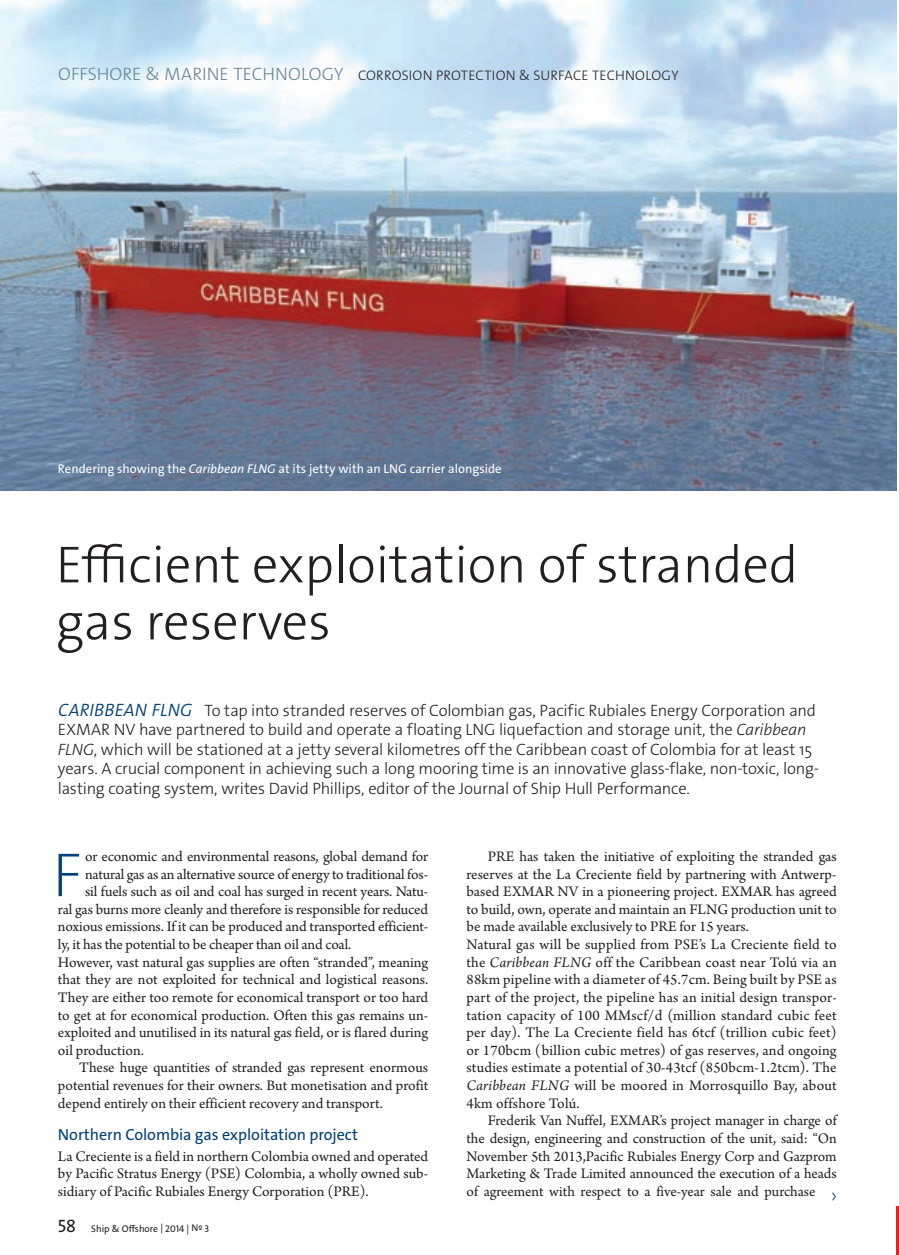
<style>
.page{position:relative;width:899px;height:1255px;background:#fff}
.page>*{position:absolute;margin:0;border:0;box-sizing:border-box;transform-origin:0 0}
.t1{font:200 62.7px "The Sans Os F";color:#004279}
.t2{font:300 52.5px/57px "The Sans Os F";color:#231f20}
.t3{font:300 16.5px/19.5px "The Sans Os F";letter-spacing:-.01em;color:#231f20}
.t4{font:16.2px "The Sans Os F";letter-spacing:-.005em;color:#004279}
.t5{font:15.3px/17.5px "Arno Pro";color:#231f20;text-align:justify}
.t6{font:14.85px "The Sans Os F";color:#004279;scale:.64 1}
.t7{font:300 13.8px "The Sans Os F";letter-spacing:.01em;color:#231f20}
.t8{font:12.75px "The Sans Os F";letter-spacing:.005em;color:#fff}
.t9{font:9.75px "The Sans Os F";color:#231f20}
.s1{font-size:18px;color:#678694}
.s2{font-style:italic}
.s3{font-style:italic;font-size:18px;color:#004279}
.s4{font-size:18px}
</style>
<div class="page">
<img style="left:0;top:0;width:896px;height:490px">
<hr style="left:896px;top:1205px;width:2px;height:49px;background:#ee1d23">
<p class="t7" style="left:58px;top:66px;width:621px"><span class="s1">OFFSHORE &amp; MARINE TECHNOLOGY</span> CORROSION PROTECTION &amp; SURFACE TECHNOLOGY</p>
<p class="t8" style="left:58px;top:460px;width:445px">Rendering showing the <span class="s2">Caribbean FLNG</span> at its jetty with an LNG carrier alongside</p>
<p class="t2" style="left:56px;top:536px;width:743px">Efficient exploitation of stranded gas reserves</p>
<p class="t3" style="left:58px;top:700px;width:762px"><span class="s3">CARIBBEAN FLNG</span> To tap into stranded reserves of Colombian gas, Pacific Rubiales Energy Corporation and EXMAR NV have partnered to build and operate a floating LNG liquefaction and storage unit, the <span class="s2">Caribbean FLNG</span>, which will be stationed at a jetty several kilometres off the Caribbean coast of Colombia for at least 15 years. A crucial component in achieving such a long mooring time is an innovative glass-flake, non-toxic, long&shy;lasting coating system, writes David Phillips, editor of the Journal of Ship Hull Performance.</p>
<p class="t1" style="left:52px;top:834px;width:31px">F</p>
<p class="t5" style="left:85px;top:848px;width:344px">or economic and environmental reasons, global demand for</p>
<p class="t5" style="left:85px;top:866px;width:344px">natural gas as an alternative source of energy to traditional fos-</p>
<p class="t5" style="left:85px;top:883px;width:344px">sil fuels such as oil and coal has surged in recent years. Natu-</p>
<p class="t5" style="left:58px;top:901px;width:371px">ral gas burns more cleanly and therefore is responsible for reduced</p>
<p class="t5" style="left:58px;top:918px;width:371px">noxious emissions. If it can be produced and transported efficient-</p>
<p class="t5" style="left:58px;top:936px;width:295px">ly, it has the potential to be cheaper than oil and coal.</p>
<p class="t5" style="left:58px;top:954px;width:371px">However, vast natural gas supplies are often “stranded”, meaning</p>
<p class="t5" style="left:58px;top:971px;width:371px">that they are not exploited for technical and logistical reasons.</p>
<p class="t5" style="left:58px;top:989px;width:371px">They are either too remote for economical transport or too hard</p>
<p class="t5" style="left:58px;top:1007px;width:371px">to get at for economical production. Often this gas remains un-</p>
<p class="t5" style="left:58px;top:1024px;width:371px">exploited and unutilised in its natural gas field, or is flared during</p>
<p class="t5" style="left:58px;top:1042px;width:87px">oil production.</p>
<p class="t5" style="left:79px;top:1059px;width:350px">These huge quantities of stranded gas represent enormous</p>
<p class="t5" style="left:58px;top:1077px;width:371px">potential revenues for their owners. But monetisation and profit</p>
<p class="t5" style="left:58px;top:1095px;width:326px">depend entirely on their efficient recovery and transport.</p>
<p class="t4" style="left:58px;top:1124px;width:301px">Northern Colombia gas exploitation project</p>
<p class="t5" style="left:58px;top:1148px;width:371px">La Creciente is a field in northern Colombia owned and operated by Pacific Stratus Energy (PSE) Colombia, a wholly owned sub&shy;sidiary of Pacific Rubiales Energy Corporation (PRE).</p>
<p class="t9" style="left:58px;top:1222px;width:153px"><span class="s4">58</span> Ship &amp; Offshore | 2014 | Nº 3</p>
<p class="t5" style="left:487px;top:848px;width:350px">PRE has taken the initiative of exploiting the stranded gas</p>
<p class="t5" style="left:466px;top:866px;width:371px">reserves at the La Creciente field by partnering with Antwerp-</p>
<p class="t5" style="left:466px;top:883px;width:371px">based EXMAR NV in a pioneering project. EXMAR has agreed</p>
<p class="t5" style="left:466px;top:901px;width:371px">to build, own, operate and maintain an FLNG production unit to</p>
<p class="t5" style="left:466px;top:918px;width:284px">be made available exclusively to PRE for 15 years.</p>
<p class="t5" style="left:466px;top:936px;width:371px">Natural gas will be supplied from PSE’s La Creciente field to</p>
<p class="t5" style="left:466px;top:954px;width:371px">the <span class="s2">Caribbean FLNG</span> off the Caribbean coast near Tolú via an</p>
<p class="t5" style="left:466px;top:971px;width:371px">88km pipeline with a diameter of 45.7cm. Being built by PSE as</p>
<p class="t5" style="left:466px;top:989px;width:371px">part of the project, the pipeline has an initial design transpor-</p>
<p class="t5" style="left:466px;top:1007px;width:371px">tation capacity of 100 MMscf/d (million standard cubic feet</p>
<p class="t5" style="left:466px;top:1024px;width:371px">per day). The La Creciente field has 6tcf (trillion cubic feet)</p>
<p class="t5" style="left:466px;top:1042px;width:371px">or 170bcm (billion cubic metres) of gas reserves, and ongoing</p>
<p class="t5" style="left:466px;top:1059px;width:371px">studies estimate a potential of 30-43tcf (850bcm-1.2tcm). The</p>
<p class="t5" style="left:466px;top:1077px;width:371px"><span class="s2">Caribbean FLNG</span> will be moored in Morrosquillo Bay, about</p>
<p class="t5" style="left:466px;top:1095px;width:115px">4km offshore Tolú.</p>
<p class="t5" style="left:487px;top:1112px;width:350px">Frederik Van Nuffel, EXMAR’s project manager in charge of</p>
<p class="t5" style="left:466px;top:1130px;width:371px">the design, engineering and construction of the unit, said: “On</p>
<p class="t5" style="left:466px;top:1148px;width:371px">November 5th 2013,Pacific Rubiales Energy Corp and Gazprom</p>
<p class="t5" style="left:466px;top:1165px;width:371px">Marketing &amp; Trade Limited announced the execution of a heads</p>
<p class="t5" style="left:466px;top:1183px;width:350px">of agreement with respect to a five-year sale and purchase</p>
<p class="t6" style="left:831px;top:1186px;width:10px">&gt;</p>
</div>
